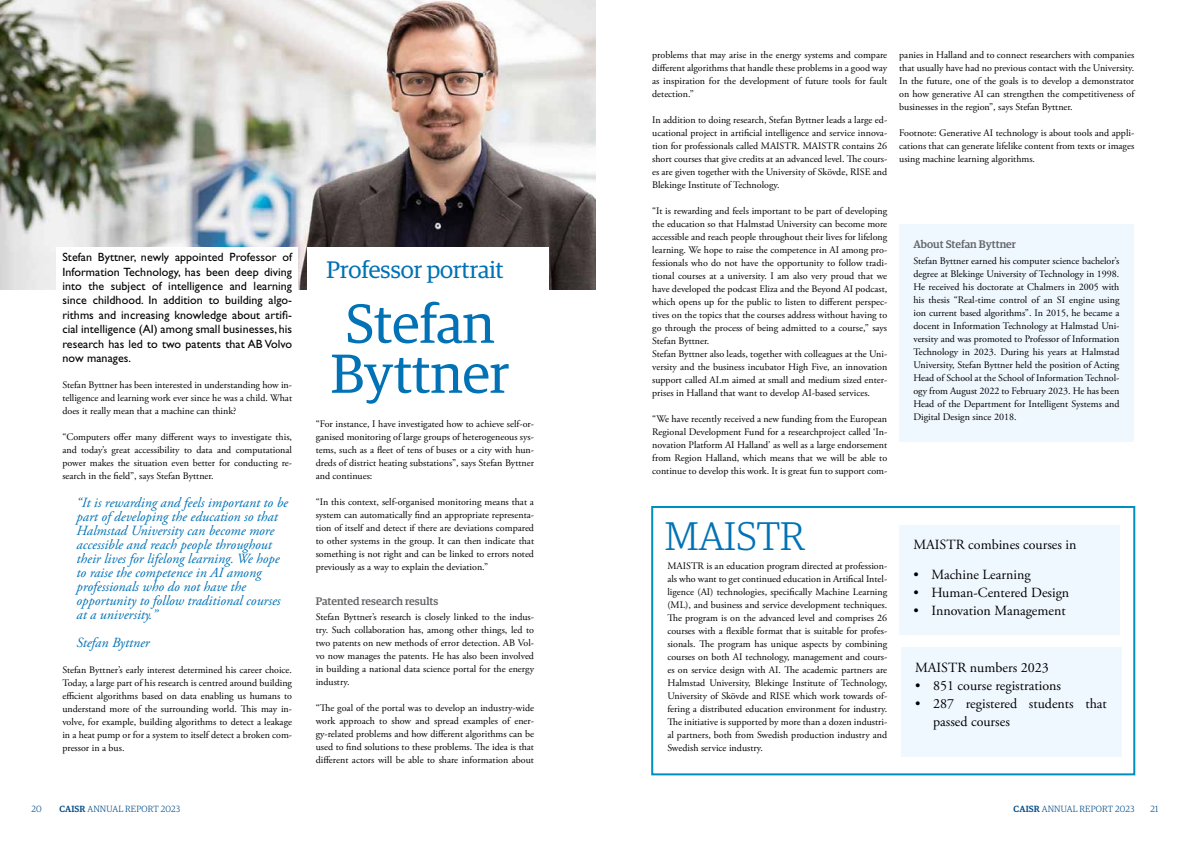
<style>
.page{position:relative;width:1191px;height:842px;background:#fff}
.page>*{position:absolute;margin:0;border:0;box-sizing:border-box;transform-origin:0 0}
.t1{font:55px/50px "Guardian Egyp";color:#0072b5}
.t2{font:300 40px "Guardian Egyp";color:#0072b5}
.t3{font:24px "Guardian Egyp";color:#0072b5}
.t4{font:italic 14px/14px "Adobe Garamond Pro";color:#0072b5}
.t5{font:14px/18px "Adobe Garamond Pro";color:#000}
.t6{font:12px/14.4px "Gill Sans Std";letter-spacing:.005em;color:#000;text-align:justify}
.t7{font:500 11px "Guardian Egyp";color:#646568}
.t8{font:10px/13px "Adobe Garamond Pro";color:#000;text-align:justify}
.t9{font:300 9px "Guardian Egyp";letter-spacing:.02em;color:#004b88}
.s1{font-weight:500}
</style>
<div class="page">
<div style="left:651px;top:506px;width:484px;height:269px;border:2px solid #0090bf"></div>
<img style="left:0;top:0;width:595px;height:289px">
<div style="left:57px;top:247px;width:241px;height:551px;background:#fff"></div>
<div style="left:899px;top:225px;width:234px;height:217px;background:#f0f8ff"></div>
<div style="left:307px;top:247px;width:241px;height:43px;background:#fff"></div>
<div style="left:899px;top:525px;width:220px;height:109px;background:#f0f8ff"></div>
<div style="left:901px;top:647px;width:220px;height:110px;background:#f0f8ff"></div>
<p class="t6" style="left:62px;top:250px;width:231px">Stefan Byttner, newly appointed Professor of Information Technology, has been deep diving into the subject of intelligence and learning since childhood. In addition to building algo&shy;rithms and increasing knowledge about artifi&shy;cial intelligence (AI) among small businesses, his research has led to two patents that AB Volvo now manages.</p>
<p class="t8" style="left:62px;top:379px;width:231px">Stefan Byttner has been interested in understanding how in&shy;telligence and learning work ever since he was a child. What does it really mean that a machine can think?</p>
<p class="t8" style="left:62px;top:431px;width:231px">“Computers offer many different ways to investigate this, and today’s great accessibility to data and computational power makes the situation even better for conducting re&shy;search in the field”, says Stefan Byttner.</p>
<p class="t4" style="left:77px;top:496px;width:213px">“It is rewarding and feels important to be part of developing the education so that Halmstad University can become more accessible and reach people throughout their lives for lifelong learning. We hope to raise the competence in AI among professionals who do not have the opportunity to follow traditional courses at a university.”</p>
<h3 class="t4" style="left:77px;top:636px;width:75px">Stefan Byttner</h3>
<p class="t8" style="left:62px;top:664px;width:231px">Stefan Byttner’s early interest determined his career choice.<br>Today, a large part of his research is centred around building efficient algorithms based on data enabling us humans to understand more of the surrounding world. This may in&shy;volve, for example, building algorithms to detect a leakage in a heat pump or for a system to itself detect a broken com&shy;pressor in a bus.</p>
<h3 class="t3" style="left:326px;top:253px;width:179px">Professor portrait</h3>
<h1 class="t1" style="left:331px;top:295px;width:180px">Stefan<br>Byttner</h1>
<p class="t8" style="left:316px;top:417px;width:220px">“For instance, I have investigated how to achieve self-or&shy;ganised monitoring of large groups of heterogeneous sys&shy;tems, such as a fleet of tens of buses or a city with hun&shy;dreds of district heating substations”, says Stefan Byttner and continues:</p>
<p class="t8" style="left:316px;top:495px;width:220px">“In this context, self-organised monitoring means that a system can automatically find an appropriate representa&shy;tion of itself and detect if there are deviations compared to other systems in the group. It can then indicate that something is not right and can be linked to errors noted previously as a way to explain the deviation.”</p>
<p class="t7" style="left:316px;top:593px;width:124px">Patented research results</p>
<p class="t8" style="left:316px;top:611px;width:220px">Stefan Byttner’s research is closely linked to the indus&shy;try. Such collaboration has, among other things, led to two patents on new methods of error detection. AB Vol&shy;vo now manages the patents. He has also been involved in building a national data science portal for the energy industry.</p>
<p class="t8" style="left:316px;top:702px;width:220px">“The goal of the portal was to develop an industry-wide work approach to show and spread examples of ener&shy;gy-related problems and how different algorithms can be used to find solutions to these problems. The idea is that different actors will be able to share information about</p>
<p class="t8" style="left:652px;top:49px;width:236px">problems that may arise in the energy systems and compare different algorithms that handle these problems in a good way as inspiration for the development of future tools for fault detection.”</p>
<p class="t8" style="left:652px;top:114px;width:236px">In addition to doing research, Stefan Byttner leads a large ed&shy;ucational project in artificial intelligence and service innova&shy;tion for professionals called MAISTR. MAISTR contains 26 short courses that give credits at an advanced level. The cours&shy;es are given together with the University of Skövde, RISE and Blekinge Institute of Technology.</p>
<p class="t8" style="left:652px;top:205px;width:236px;text-align:left">“It is rewarding and feels important to be part of developing the education so that Halmstad University can become more accessible and reach people throughout their lives for lifelong learning. We hope to raise the competence in AI among pro&shy;fessionals who do not have the opportunity to follow tradi&shy;tional courses at a university. I am also very proud that we have developed the podcast Eliza and the Beyond AI podcast, which opens up for the public to listen to different perspec&shy;tives on the topics that the courses address without having to go through the process of being admitted to a course,” says Stefan Byttner.<br>Stefan Byttner also leads, together with colleagues at the Uni&shy;versity and the business incubator High Five, an innovation support called AI.m aimed at small and medium sized enter&shy;prises in Halland that want to develop AI-based services.</p>
<p class="t8" style="left:652px;top:413px;width:236px">“We have recently received a new funding from the European Regional Development Fund for a researchproject called ‘In&shy;novation Platform AI Halland’ as well as a large endorsement from Region Halland, which means that we will be able to continue to develop this work. It is great fun to support com-</p>
<p class="t8" style="left:899px;top:49px;width:236px">panies in Halland and to connect researchers with companies that usually have had no previous contact with the University.<br>In the future, one of the goals is to develop a demonstrator on how generative AI can strengthen the competitiveness of businesses in the region”, says Stefan Byttner.</p>
<p class="t8" style="left:899px;top:127px;width:236px">Footnote: Generative AI technology is about tools and appli&shy;cations that can generate lifelike content from texts or images using machine learning algorithms.</p>
<p class="t7" style="left:913px;top:236px;width:104px">About Stefan Byttner</p>
<p class="t8" style="left:913px;top:254px;width:207px">Stefan Byttner earned his computer science bachelor’s degree at Blekinge University of Technology in 1998.<br>He received his doctorate at Chalmers in 2005 with his thesis “Real-time control of an SI engine using ion current based algorithms”. In 2015, he became a docent in Information Technology at Halmstad Uni&shy;versity and was promoted to Professor of Information Technology in 2023. During his years at Halmstad University, Stefan Byttner held the position of Acting Head of School at the School of Information Technol&shy;ogy from August 2022 to February 2023. He has been Head of the Department for Intelligent Systems and Digital Design since 2018.</p>
<h2 class="t2" style="left:664px;top:510px;width:142px">MAISTR</h2>
<p class="t8" style="left:667px;top:559px;width:221px">MAISTR is an education program directed at profession&shy;als who want to get continued education in Artifical Intel&shy;ligence (AI) technologies, specifically Machine Learning (ML), and business and service development techniques.<br>The program is on the advanced level and comprises 26 courses with a flexible format that is suitable for profes&shy;sionals. The program has unique aspects by combining courses on both AI technology, management and cours&shy;es on service design with AI. The academic partners are Halmstad University, Blekinge Institute of Technology, University of Skövde and RISE which work towards of&shy;fering a distributed education environment for industry.<br>The initiative is supported by more than a dozen industri&shy;al partners, both from Swedish production industry and Swedish service industry.</p>
<h3 class="t5" style="left:913px;top:536px;width:165px">MAISTR combines courses in</h3>
<h3 class="t5" style="left:913px;top:566px;width:119px">• Machine Learning</h3>
<h3 class="t5" style="left:913px;top:584px;width:157px">• Human-Centered Design</h3>
<h3 class="t5" style="left:913px;top:602px;width:154px">• Innovation Management</h3>
<h3 class="t5" style="left:915px;top:659px;width:135px">MAISTR numbers 2023</h3>
<h3 class="t5" style="left:915px;top:677px;width:147px">• 851 course registrations</h3>
<h3 class="t5" style="left:933px;top:695px;width:175px;text-indent:-18px">• 287 registered students that passed courses</h3>
<p class="t9" style="left:31px;top:803px;width:12px">20</p>
<p class="t9" style="left:59px;top:803px;width:122px"><span class="s1">CAISR</span> ANNUAL REPORT 2023</p>
<p class="t9" style="left:1013px;top:802px;width:122px"><span class="s1">CAISR</span> ANNUAL REPORT 2023</p>
<p class="t9" style="left:1150px;top:802px;width:9px">21</p>
</div>
